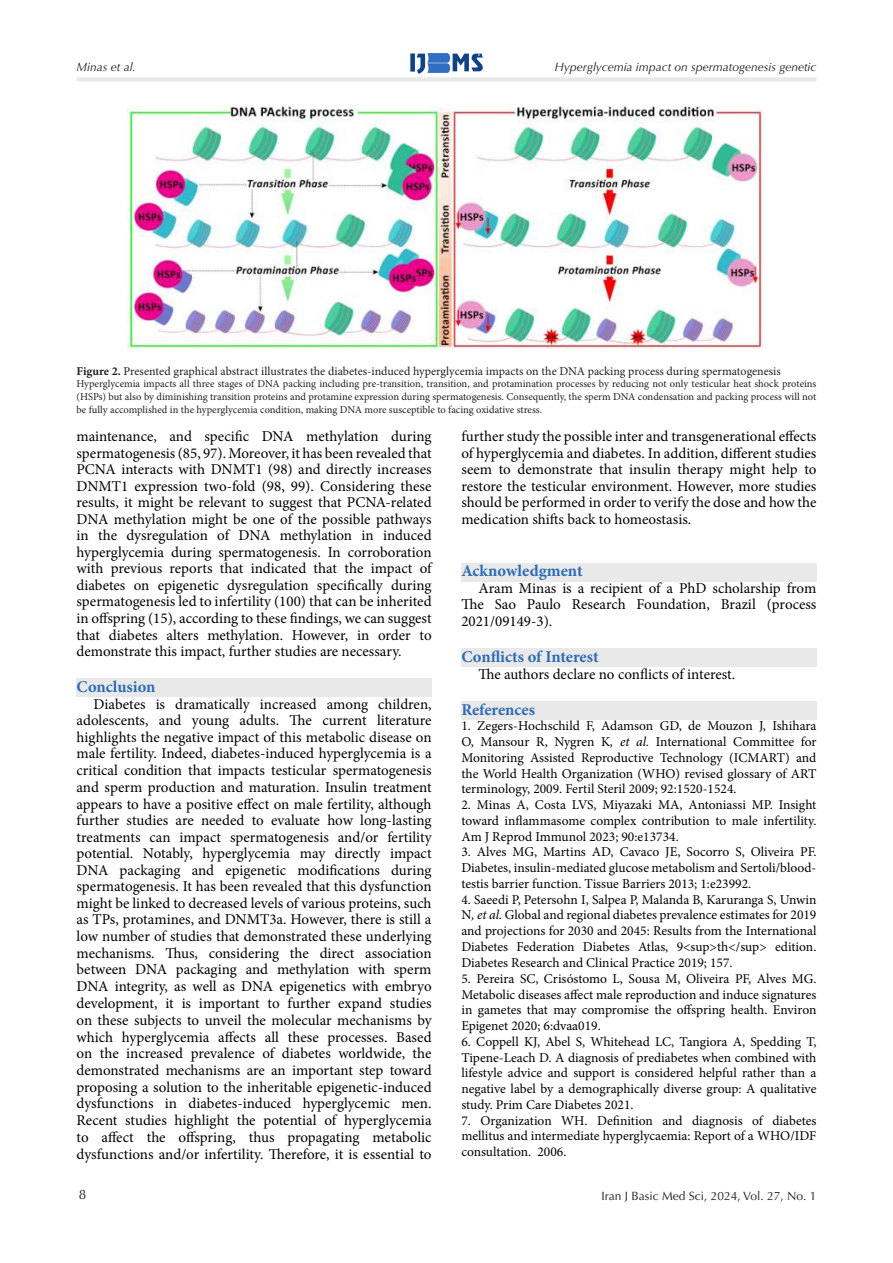
<style>
.page{position:relative;width:893px;height:1263px;background:#fff}
.page>*{position:absolute;margin:0;border:0;box-sizing:border-box;transform-origin:0 0}
.t1{font:700 16.5px "Minion Pro";color:#2d6cb5}
.t2{font:15px/16.6px "Minion Pro";color:#000;text-align:justify}
.EndNote_Bibliography{font:13.5px/15.8px "Minion Pro";color:#000;text-align:justify}
.t3{font:13.5px "Optima LT Std";color:#231f20}
.t4{font:12px "Minion Pro";color:#231f20}
.t5{font:italic 12px "Optima LT Std";color:#231f20}
.t6{font:12px "Optima LT Std";color:#231f20}
.t7{font:10.5px/12.6px "Minion Pro";letter-spacing:-.005em;color:#231f20;text-align:justify}
.s1{font-weight:700}
.s2{font-style:italic}
</style>
<div class="page">
<img style="left:410px;top:53px;width:74px;height:21px">
<div style="left:77px;top:77px;width:739px;height:5px;background:#e9e9e9"></div>
<div style="left:77px;top:678px;width:355px;height:19px;background:#e9e9e9"></div>
<div style="left:461px;top:563px;width:355px;height:19px;background:#e9e9e9"></div>
<div style="left:461px;top:648px;width:355px;height:19px;background:#e9e9e9"></div>
<div style="left:461px;top:701px;width:355px;height:19px;background:#e9e9e9"></div>
<img style="left:127px;top:106px;width:637px;height:244px">
<p class="t5" style="left:77px;top:60px;width:61px">Minas et al.</p>
<p class="t5" style="left:554px;top:60px;width:264px">Hyperglycemia impact on spermatogenesis genetic</p>
<p class="t4" style="left:77px;top:363px;width:706px"><span class="s1">Figure 2.</span> Presented graphical abstract illustrates the diabetes-induced hyperglycemia impacts on the DNA packing process during spermatogenesis</p>
<p class="t7" style="left:77px;top:378px;width:741px">Hyperglycemia impacts all three stages of DNA packing including pre-transition, transition, and protamination processes by reducing not only testicular heat shock proteins (HSPs) but also by diminishing transition proteins and protamine expression during spermatogenesis. Consequently, the sperm DNA condensation and packing process will not be fully accomplished in the hyperglycemia condition, making DNA more susceptible to facing oxidative stress.</p>
<p class="t2" style="left:77px;top:428px;width:357px">maintenance, and specific DNA methylation during spermatogenesis (85, 97). Moreover, it has been revealed that PCNA interacts with DNMT1 (98) and directly increases DNMT1 expression two-fold (98, 99). Considering these results, it might be relevant to suggest that PCNA-related DNA methylation might be one of the possible pathways in the dysregulation of DNA methylation in induced hyperglycemia during spermatogenesis. In corroboration with previous reports that indicated that the impact of diabetes on epigenetic dysregulation specifically during spermatogenesis led to infertility (100) that can be inherited in offspring (15), according to these findings, we can suggest that diabetes alters methylation. However, in order to demonstrate this impact, further studies are necessary.</p>
<p class="t1" style="left:77px;top:675px;width:81px">Conclusion</p>
<p class="t2" style="left:77px;top:695px;width:357px;text-indent:17px">Diabetes is dramatically increased among children, adolescents, and young adults. The current literature highlights the negative impact of this metabolic disease on male fertility. Indeed, diabetes-induced hyperglycemia is a critical condition that impacts testicular spermatogenesis and sperm production and maturation. Insulin treatment appears to have a positive effect on male fertility, although further studies are needed to evaluate how long-lasting treatments can impact spermatogenesis and/or fertility potential. Notably, hyperglycemia may directly impact DNA packaging and epigenetic modifications during spermatogenesis. It has been revealed that this dysfunction might be linked to decreased levels of various proteins, such as TPs, protamines, and DNMT3a. However, there is still a low number of studies that demonstrated these underlying mechanisms. Thus, considering the direct association between DNA packaging and methylation with sperm DNA integrity, as well as DNA epigenetics with embryo development, it is important to further expand studies on these subjects to unveil the molecular mechanisms by which hyperglycemia affects all these processes. Based on the increased prevalence of diabetes worldwide, the demonstrated mechanisms are an important step toward proposing a solution to the inheritable epigenetic-induced dysfunctions in diabetes-induced hyperglycemic men.<br>Recent studies highlight the potential of hyperglycemia to affect the offspring, thus propagating metabolic dysfunctions and/or infertility. Therefore, it is essential to</p>
<p class="t3" style="left:79px;top:1187px;width:9px">8</p>
<p class="t2" style="left:461px;top:428px;width:357px">further study the possible inter and transgenerational effects of hyperglycemia and diabetes. In addition, different studies seem to demonstrate that insulin therapy might help to restore the testicular environment. However, more studies should be performed in order to verify the dose and how the medication shifts back to homeostasis.</p>
<p class="t1" style="left:461px;top:560px;width:123px">Acknowledgment</p>
<p class="t2" style="left:461px;top:580px;width:357px;text-indent:17px">Aram Minas is a recipient of a PhD scholarship from The Sao Paulo Research Foundation, Brazil (process 2021/09149-3).</p>
<p class="t1" style="left:461px;top:645px;width:139px">Conflicts of Interest</p>
<p class="t2" style="left:478px;top:665px;width:258px">The authors declare no conflicts of interest.</p>
<p class="t1" style="left:461px;top:698px;width:75px">References</p>
<p class="EndNote_Bibliography" style="left:461px;top:718px;width:357px">1. Zegers-Hochschild F, Adamson GD, de Mouzon J, Ishihara O, Mansour R, Nygren K<span class="s2">, et al.</span> International Committee for Monitoring Assisted Reproductive Technology (ICMART) and the World Health Organization (WHO) revised glossary of ART terminology, 2009. Fertil Steril 2009; 92:1520-1524.</p>
<p class="EndNote_Bibliography" style="left:461px;top:797px;width:357px">2. Minas A, Costa LVS, Miyazaki MA, Antoniassi MP. Insight toward inflammasome complex contribution to male infertility.<br>Am J Reprod Immunol 2023; 90:e13734.</p>
<p class="EndNote_Bibliography" style="left:461px;top:844px;width:357px">3. Alves MG, Martins AD, Cavaco JE, Socorro S, Oliveira PF.<br>Diabetes, insulin-mediated glucose metabolism and Sertoli/blood&shy;testis barrier function. Tissue Barriers 2013; 1:e23992.</p>
<p class="EndNote_Bibliography" style="left:461px;top:891px;width:357px">4. Saeedi P, Petersohn I, Salpea P, Malanda B, Karuranga S, Unwin N<span class="s2">, et al.</span> Global and regional diabetes prevalence estimates for 2019 and projections for 2030 and 2045: Results from the International Diabetes Federation Diabetes Atlas, 9&lt;sup&gt;th&lt;/sup&gt; edition.<br>Diabetes Research and Clinical Practice 2019; 157.</p>
<p class="EndNote_Bibliography" style="left:461px;top:971px;width:357px">5. Pereira SC, Crisóstomo L, Sousa M, Oliveira PF, Alves MG.<br>Metabolic diseases affect male reproduction and induce signatures in gametes that may compromise the offspring health. Environ Epigenet 2020; 6:dvaa019.</p>
<p class="EndNote_Bibliography" style="left:461px;top:1034px;width:357px">6. Coppell KJ, Abel S, Whitehead LC, Tangiora A, Spedding T, Tipene-Leach D. A diagnosis of prediabetes when combined with lifestyle advice and support is considered helpful rather than a negative label by a demographically diverse group: A qualitative study. Prim Care Diabetes 2021.</p>
<p class="EndNote_Bibliography" style="left:461px;top:1112px;width:357px">7. Organization WH. Definition and diagnosis of diabetes mellitus and intermediate hyperglycaemia: Report of a WHO/IDF consultation. 2006.</p>
<p class="t6" style="left:602px;top:1188px;width:216px">Iran J Basic Med Sci, 2024, Vol. 27, No. 1</p>
</div>
